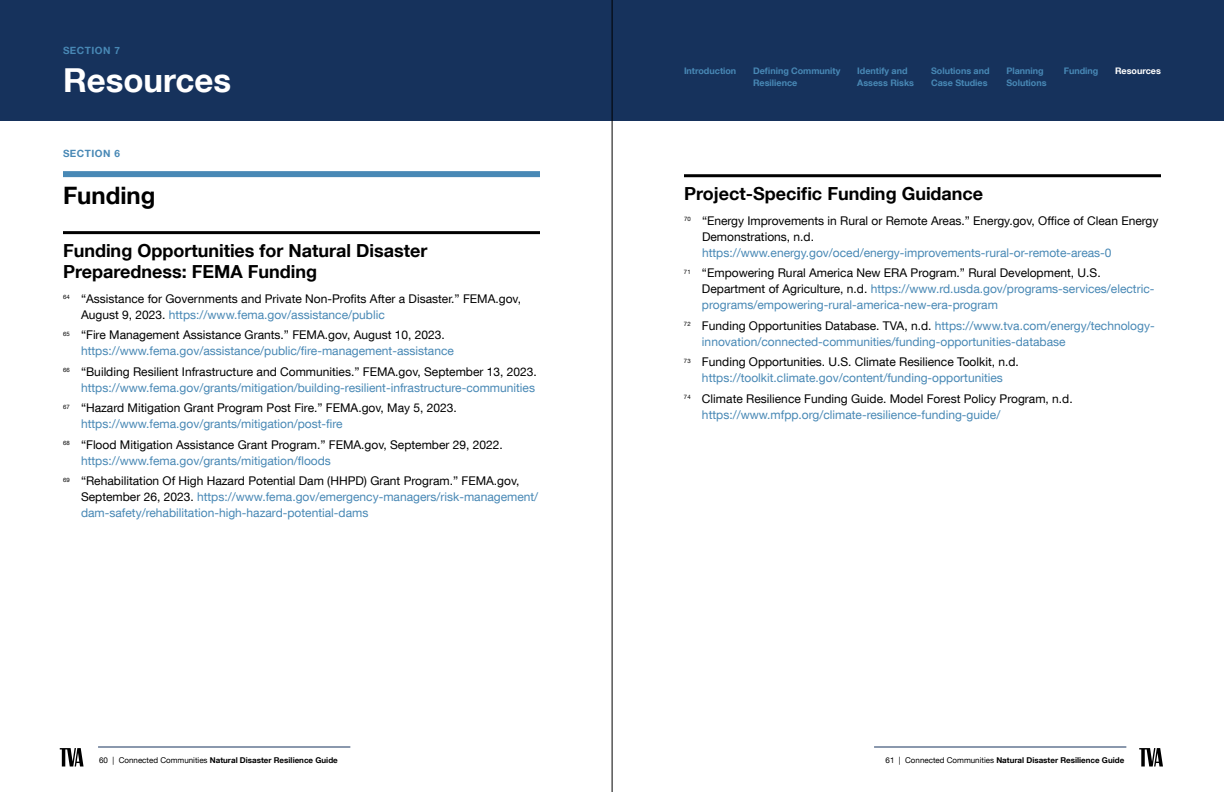
<style>
.page{position:relative;width:1224px;height:792px;background:#fff}
.page>*{position:absolute;margin:0;border:0;box-sizing:border-box;transform-origin:0 0}
.t1{font:700 33px "Helvetica Neue LT Com";color:#fff}
.t2{font:700 24px "Helvetica Neue LT Com";color:#000}
.t3{font:700 18px/21px "Helvetica Neue LT Com";color:#000}
.t4{font:12px/16px "Helvetica Neue LT Com";color:#4888b5}
.t5{font:12px/16px "Helvetica Neue LT Com";color:#000}
.t6{font:700 10px "Helvetica Neue LT Com";letter-spacing:.05em;color:#4888b5}
.t7{font:700 9px/12px "Helvetica Neue LT Com";color:#4888b5}
.t8{font:700 9px "Helvetica Neue LT Com";color:#fff}
.t9{font:700 8px "Helvetica Neue LT Com";color:#000}
.s1{color:#4888b5}
.s2{color:#000}
.s3{font-weight:400}
</style>
<div class="page">
<div style="left:0;top:0;width:1224px;height:120px;background:#16325c"></div>
<div style="left:63px;top:171px;width:477px;height:6px;background:#4888b5"></div>
<hr style="left:63px;top:231px;width:477px;height:3px;background:#000">
<hr style="left:684px;top:174px;width:477px;height:3px;background:#000">
<hr style="left:98px;top:746px;width:252px;height:2px;background:#16325c">
<hr style="left:874px;top:746px;width:252px;height:2px;background:#16325c">
<svg style="left:60px;top:748px;width:24px;height:19px"></svg>
<svg style="left:1139px;top:748px;width:24px;height:19px"></svg>
<hr style="left:612px;top:0;width:1px;height:792px;background:#000">
<p class="t6" style="left:63px;top:44px;width:58px">SECTION 7</p>
<h1 class="t1" style="left:63px;top:59px;width:170px">Resources</h1>
<p class="t6" style="left:63px;top:147px;width:58px">SECTION 6</p>
<h2 class="t2" style="left:63px;top:180px;width:94px">Funding</h2>
<h3 class="t3" style="left:63px;top:239px;width:366px">Funding Opportunities for Natural Disaster<br>Preparedness: FEMA Funding</h3>
<p class="t5" style="left:81px;top:290px;width:442px;text-indent:-18px"><sup>64</sup> “Assistance for Governments and Private Non-Profits After a Disaster.” FEMA.gov,<br>August 9, 2023. <span class="s1">https://www.fema.gov/assistance/public</span></p>
<p class="t4" style="left:81px;top:327px;width:374px;text-indent:-18px"><sup>65</sup> <span class="s2">“Fire Management Assistance Grants.” FEMA.gov, August 10, 2023. </span>https://www.fema.gov/assistance/public/fire-management-assistance</p>
<p class="t4" style="left:63px;top:363px;width:475px;text-align:right"><sup>66</sup> <span class="s2">“Building Resilient Infrastructure and Communities.” FEMA.gov, September 13, 2023. </span>https://www.fema.gov/grants/mitigation/building-resilient-infrastructure-communities</p>
<p class="t5" style="left:81px;top:400px;width:377px;text-indent:-18px"><sup>67</sup> “Hazard Mitigation Grant Program Post Fire.” FEMA.gov, May 5, 2023. <span class="s1">https://www.fema.gov/grants/mitigation/post-fire</span></p>
<p class="t5" style="left:81px;top:436px;width:423px;text-indent:-18px"><sup>68</sup> “Flood Mitigation Assistance Grant Program.” FEMA.gov, September 29, 2022. <span class="s1">https://www.fema.gov/grants/mitigation/floods</span></p>
<p class="t4" style="left:81px;top:473px;width:459px;text-indent:-18px"><sup>69</sup> <span class="s2">“Rehabilitation Of High Hazard Potential Dam (HHPD) Grant Program.” FEMA.gov,<br>September 26, 2023.</span> https://www.fema.gov/emergency-managers/risk-management/ dam-safety/rehabilitation-high-hazard-potential-dams</p>
<p class="t7" style="left:684px;top:64px;width:54px">Introduction</p>
<p class="t7" style="left:753px;top:64px;width:89px">Defining Community<br>Resilience</p>
<p class="t7" style="left:857px;top:64px;width:58px">Identify and<br>Assess Risks</p>
<p class="t7" style="left:931px;top:64px;width:60px">Solutions and<br>Case Studies</p>
<p class="t7" style="left:1006px;top:64px;width:42px">Planning<br>Solutions</p>
<p class="t7" style="left:1064px;top:64px;width:36px">Funding</p>
<p class="t8" style="left:1115px;top:65px;width:47px">Resources</p>
<h3 class="t3" style="left:684px;top:182px;width:301px">Project-Specific Funding Guidance</h3>
<p class="t5" style="left:702px;top:212px;width:458px;text-indent:-18px"><sup>70</sup> “Energy Improvements in Rural or Remote Areas.” Energy.gov, Office of Clean Energy<br>Demonstrations, n.d.</p>
<p class="t4" style="left:684px;top:242px;width:429px;line-height:20.5px;text-indent:18px">https://www.energy.gov/oced/energy-improvements-rural-or-remote-areas-0<br><sup>71</sup> <span class="s2">“Empowering Rural America New ERA Program.” Rural Development, U.S.</span></p>
<p class="t4" style="left:702px;top:281px;width:454px"><span class="s2">Department of Agriculture, n.d.</span> https://www.rd.usda.gov/programs-services/electric&shy;programs/empowering-rural-america-new-era-program</p>
<p class="t4" style="left:702px;top:317px;width:454px;text-indent:-18px"><sup>72</sup> <span class="s2">Funding Opportunities Database. TVA, n.d.</span> https://www.tva.com/energy/technology&shy;innovation/connected-communities/funding-opportunities-database</p>
<p class="t4" style="left:684px;top:354px;width:336px;text-align:center"><sup>73</sup> <span class="s2">Funding Opportunities. U.S. Climate Resilience Toolkit, n.d. </span>https://toolkit.climate.gov/content/funding-opportunities</p>
<p class="t5" style="left:702px;top:390px;width:372px;text-indent:-18px"><sup>74</sup> Climate Resilience Funding Guide. Model Forest Policy Program, n.d. <span class="s1">https://www.mfpp.org/climate-resilience-funding-guide/</span></p>
<p class="t9" style="left:99px;top:755px;width:240px"><span class="s3">60 | Connected Communities</span> Natural Disaster Resilience Guide</p>
<p class="t9" style="left:886px;top:755px;width:240px"><span class="s3">61 | Connected Communities</span> Natural Disaster Resilience Guide</p>
</div>
